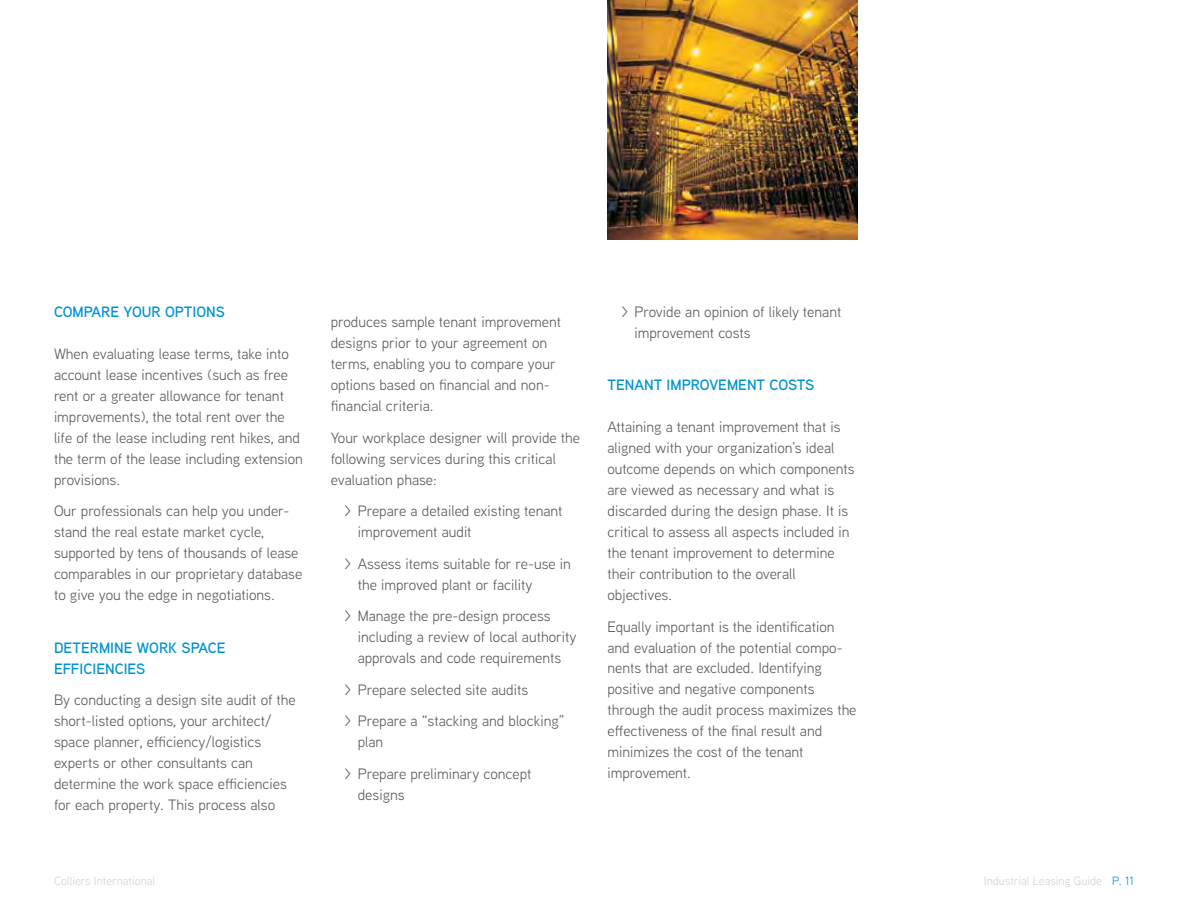
<style>
.page{position:relative;width:1188px;height:918px;background:#fff}
.page>*{position:absolute;margin:0;border:0;box-sizing:border-box;transform-origin:0 0}
.t1{font:15px/21px "Aaux Next";color:#58595b}
.t2{font:600 15px/21px "Aaux Next";color:#0093d0}
.t3{font:12px "Aaux Next";color:#d1d3d4}
.s1{color:#0093d0}
</style>
<div class="page">
<img style="left:608px;top:0;width:249px;height:239px">
<p class="t2" style="left:54px;top:301px;width:20px">COMP</p>
<p class="t2" style="left:92px;top:301px;width:135px">ARE YOUR OPTIONS</p>
<p class="t1" style="left:54px;top:342px;width:250px">When evaluating lease terms, take into account lease incentives (such as free rent or a greater allowance for tenant improvements), the total rent over the life of the lease including rent hikes, and the term of the lease including extension provisions.</p>
<p class="t1" style="left:54px;top:500px;width:250px">Our professionals can help you under&shy;stand the real estate market cycle, supported by tens of thousands of lease comparables in our proprietary database to give you the edge in negotiations.</p>
<p class="t2" style="left:54px;top:636px;width:173px">DETERMINE WORK SPACE<br>EFFICIENCIES</p>
<p class="t1" style="left:54px;top:689px;width:243px">By conducting a design site audit of the short-listed options, your architect/ space planner, efficiency/logistics experts or other consultants can determine the work space efficiencies for each property. This process also</p>
<p class="t1" style="left:331px;top:311px;width:232px">produces sample tenant improvement designs prior to your agreement on terms, enabling you to compare your options based on financial and non&shy;financial criteria.</p>
<p class="t1" style="left:331px;top:426px;width:251px">Your workplace designer will provide the following services during this critical evaluation phase:</p>
<p class="t1" style="left:358px;top:500px;width:206px;text-indent:-14px">&gt; Prepare a detailed existing tenant improvement audit</p>
<p class="t1" style="left:358px;top:552px;width:215px;text-indent:-14px">&gt; Assess items suitable for re-use in the improved plant or facility</p>
<p class="t1" style="left:358px;top:605px;width:220px;text-indent:-14px">&gt; Manage the pre-design process including a review of local authority approvals and code requirements</p>
<p class="t1" style="left:344px;top:673px;width:222px;line-height:31.5px">&gt; Prepare selected site audits<br>&gt; Prepare a “stacking and blocking”</p>
<p class="t1" style="left:344px;top:726px;width:189px;line-height:31.5px;text-indent:14px">plan<br>&gt; Prepare preliminary concept</p>
<p class="t1" style="left:358px;top:783px;width:48px">designs</p>
<p class="t1" style="left:634px;top:300px;width:208px;text-indent:-14px">&gt; Provide an opinion of likely tenant improvement costs</p>
<p class="t2" style="left:608px;top:374px;width:208px">TENANT IMPROV EMENT COSTS</p>
<p class="t1" style="left:608px;top:416px;width:249px">Attaining a tenant improvement that is aligned with your organization’s ideal outcome depends on which components are viewed as necessary and what is discarded during the design phase. It is critical to assess all aspects included in the tenant improvement to determine their contribution to the overall objectives.</p>
<p class="t1" style="left:608px;top:615px;width:251px">Equally important is the identification and evaluation of the potential compo&shy;nents that are excluded. Identifying positive and negative components through the audit process maximizes the effectiveness of the final result and minimizes the cost of the tenant improvement.</p>
<p class="t3" style="left:54px;top:873px;width:103px">Colliers International</p>
<p class="t3" style="left:984px;top:873px;width:152px">Industrial Leasing Guide <span class="s1">P. 11</span></p>
</div>
